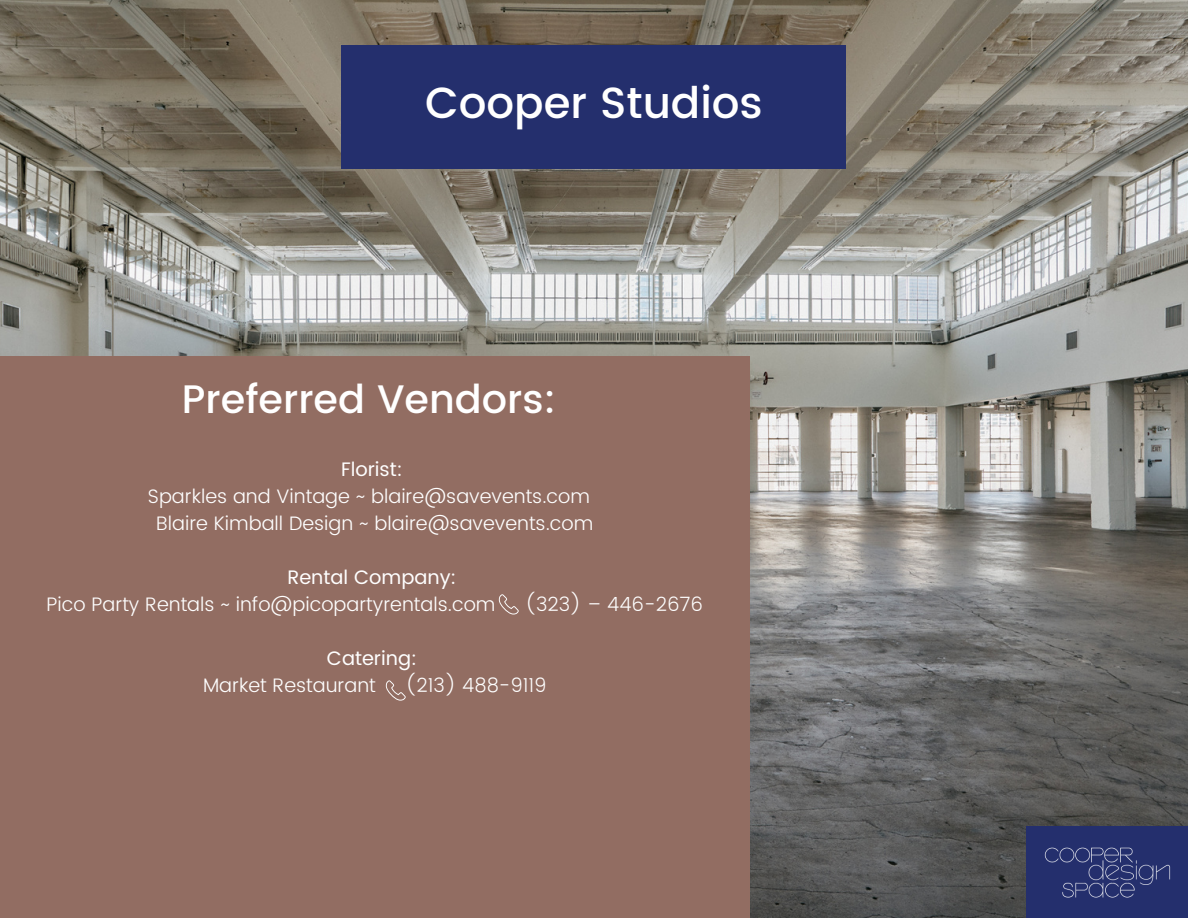
<style>
.page{position:relative;width:1188px;height:918px;background:#fff}
.page>*{position:absolute;margin:0;border:0;box-sizing:border-box;transform-origin:0 0}
.t1{font:500 43.5px "Poppins";color:#fff}
.t2{font:500 39.75px "Poppins";color:#fff}
.t3{font:300 19.5px "Poppins";color:#fff}
.t4{font:19.5px "Poppins";color:#fff}
</style>
<div class="page">
<img style="left:0;top:0;width:1188px;height:918px">
<div style="left:0;top:357px;width:750px;height:561px;background:#926d62"></div>
<div style="left:342px;top:45px;width:504px;height:123px;background:#242f6d"></div>
<div style="left:1027px;top:826px;width:161px;height:92px;background:#242f6d"></div>
<img style="left:1044px;top:847px;width:127px;height:51px">
<svg style="left:499px;top:594px;width:20px;height:21px"></svg>
<svg style="left:386px;top:680px;width:20px;height:21px"></svg>
<p class="t1" style="left:425px;top:77px;width:339px">Cooper Studios</p>
<p class="t2" style="left:182px;top:376px;width:375px">Preferred Vendors:</p>
<p class="t4" style="left:341px;top:458px;width:63px">Florist:</p>
<p class="t3" style="left:148px;top:485px;width:444px">Sparkles and Vintage ~ blaire@savevents.com</p>
<p class="t3" style="left:156px;top:512px;width:439px">Blaire Kimball Design ~ blaire@savevents.com</p>
<p class="t4" style="left:287px;top:566px;width:171px">Rental Company:</p>
<p class="t3" style="left:47px;top:593px;width:450px">Pico Party Rentals ~ info@picopartyrentals.com</p>
<p class="t3" style="left:525px;top:593px;width:180px">(323) – 446-2676</p>
<p class="t4" style="left:327px;top:647px;width:92px">Catering:</p>
<p class="t3" style="left:203px;top:674px;width:174px">Market Restaurant</p>
<p class="t3" style="left:405px;top:674px;width:143px">(213) 488-9119</p>
</div>
